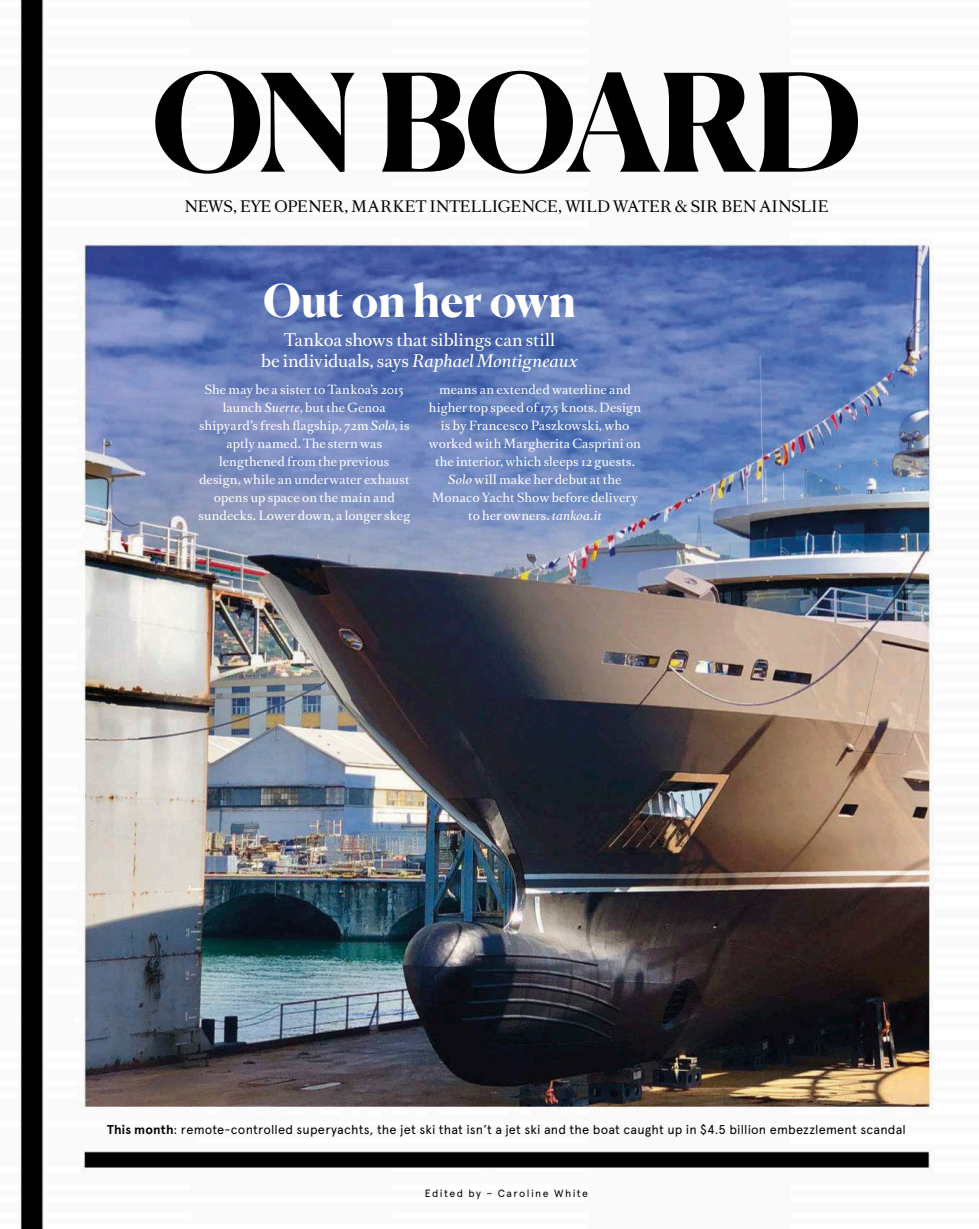
<style>
.page{position:relative;width:979px;height:1229px;background:#fff}
.page>*{position:absolute;margin:0;border:0;box-sizing:border-box;transform-origin:0 0}
.t1{font:700 135.1px "Canela";letter-spacing:-.03em;color:#000}
.t2{font:700 44.98px "Canela";color:#fff}
.t3{font:16.45px/21px "Romain BP Text";color:#fff;text-align:center}
.t4{font:15.05px "Romain BP Text";letter-spacing:-.04em;color:#000}
.t5{font:12.78px "Apercu";letter-spacing:.015em;color:#000}
.t6{font:12.08px/18px "Romain BP Text";letter-spacing:.005em;color:#fff;text-align:center}
.t7{font:10.5px "Apercu";letter-spacing:.14em;color:#000}
.s1{font-style:italic}
.s2{font-weight:700}
</style>
<div class="page">
<img style="left:20px;top:0;width:914px;height:1228px">
<h1 class="t1" style="left:151px;top:66px;width:712px">ON BOARD</h1>
<p class="t4" style="left:184px;top:199px;width:645px">NEWS, EYE OPENER, MARKET INTELLIGENCE, WILD WATER &amp; SIR BEN AINSLIE</p>
<h2 class="t2" style="left:263px;top:282px;width:314px">Out on her own</h2>
<h3 class="t3" style="left:261px;top:331px;width:318px">Tankoa shows that siblings can still<br>be individuals, says <span class="s1">Raphael Montigneaux</span></h3>
<p class="t6" style="left:198px;top:382px;width:213px">She may be a sister to Tankoa’s 2015 launch <span class="s1">Suerte</span>, but the Genoa shipyard’s fresh flagship, 72m <span class="s1">Solo</span>, is aptly named. The stern was lengthened from the previous design, while an underwater exhaust opens up space on the main and sundecks. Lower down, a longer skeg</p>
<p class="t6" style="left:428px;top:382px;width:214px">means an extended waterline and higher top speed of 17.5 knots. Design is by Francesco Paszkowski, who worked with Margherita Casprini on the interior, which sleeps 12 guests.<br><span class="s1">Solo</span> will make her debut at the<br>Monaco Yacht Show before delivery to her owners. <span class="s1">tankoa.it</span></p>
<p class="t5" style="left:107px;top:1122px;width:800px"><span class="s2">This month</span>: remote-controlled superyachts, the jet ski that isn’t a jet ski and the boat caught up in $4.5 billion embezzlement scandal</p>
<p class="t7" style="left:425px;top:1187px;width:165px">Edited by – Caroline White</p>
</div>
